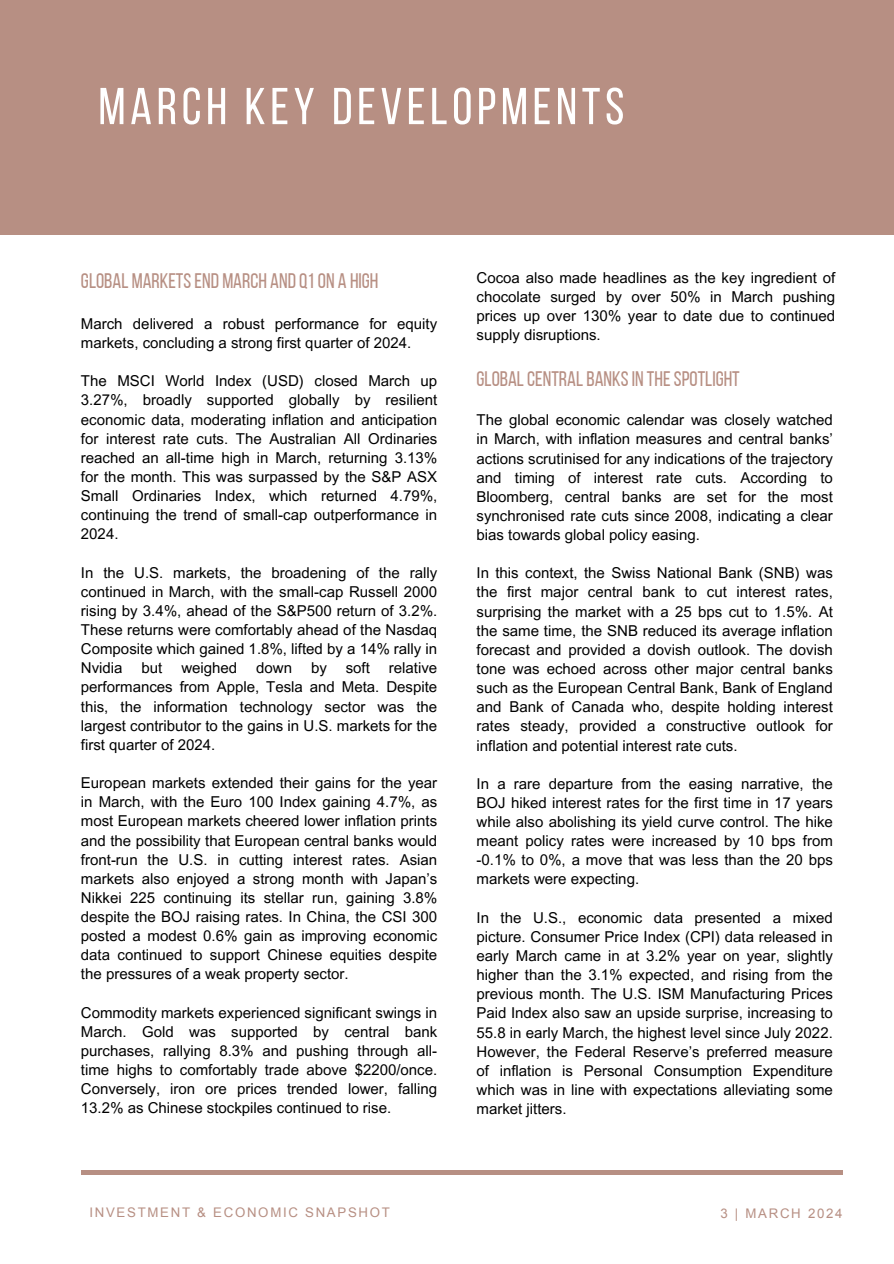
<style>
.page{position:relative;width:894px;height:1264px;background:#fff}
.page>*{position:absolute;margin:0;border:0;box-sizing:border-box;transform-origin:0 0}
.t1{font:51.75px "Bebas Neue";letter-spacing:.09em;color:#fff}
.t2{font:21px "Bebas Neue";color:#b78f83}
.t3{font:15px/19.2px "Arial MT Pro";color:#000;text-align:justify}
.t4{font:13.2px "Arial";letter-spacing:.13em;color:#b78f83}
</style>
<div class="page">
<hr style="left:81px;top:1170px;width:760px;height:4px;background:#b78f83">
<div style="left:0;top:0;width:893px;height:234px;background:#b78f83"></div>
<h2 class="t1" style="left:98px;top:85px;width:527px">MARCH KEY DEVELOPMENTS</h2>
<p class="t2" style="left:81px;top:273px;width:299px">GLOBAL MARKETSEND MARCH ANDQ1ON A HIGH</p>
<h1 class="t3" style="left:81px;top:316px;width:358px">March delivered a robust performance for equity markets, concluding a strong first quarter of 2024.</h1>
<h2 class="t3" style="left:81px;top:373px;width:358px">The MSCI World Index (USD) closed March up 3.27%, broadly supported globally by resilient economic data, moderating inflation and anticipation for interest rate cuts. The Australian All Ordinaries reached an all-time high in March, returning 3.13% for the month. This was surpassed by the S&amp;P ASX Small Ordinaries Index, which returned 4.79%, continuing the trend of small-cap outperformance in 2024.</h2>
<h3 class="t3" style="left:81px;top:564px;width:358px">In the U.S. markets, the broadening of the rally continued in March, with the small-cap Russell 2000 rising by 3.4%, ahead of the S&amp;P500 return of 3.2%.<br>These returns were comfortably ahead of the Nasdaq Composite which gained 1.8%, lifted by a 14% rally in Nvidia</h3>
<h3 class="t3" style="left:141px;top:660px;width:22px">but</h3>
<h3 class="t3" style="left:181px;top:660px;width:57px">weighed</h3>
<h3 class="t3" style="left:256px;top:660px;width:37px">down</h3>
<h3 class="t3" style="left:311px;top:660px;width:17px">by</h3>
<h3 class="t3" style="left:345px;top:660px;width:26px">soft</h3>
<h3 class="t3" style="left:81px;top:660px;width:358px;text-indent:308px">relative performances from Apple, Tesla and Meta. Despite this, the information technology sector was the largest contributor to the gains in U.S. markets for the first quarter of 2024.</h3>
<h3 class="t3" style="left:81px;top:775px;width:358px">European markets extended their gains for the year in March, with the Euro 100 Index gaining 4.7%, as most European markets cheered lower inflation prints and the possibility that European central banks would front-run the U.S. in cutting interest rates. Asian markets also enjoyed a strong month with Japan’s Nikkei 225 continuing its stellar run, gaining 3.8% despite the BOJ raising rates. In China, the CSI 300 posted a modest 0.6% gain as improving economic data continued to support Chinese equities despite the pressures of a weak property sector.</h3>
<h3 class="t3" style="left:81px;top:1004px;width:358px">Commodity markets experienced significant swings in March. Gold was supported by central bank purchases, rallying 8.3% and pushing through all&shy;time highs to comfortably trade above $2200/once.<br>Conversely, iron ore prices trended lower, falling 13.2% as Chinese stockpiles continued to rise.</h3>
<h3 class="t3" style="left:476px;top:270px;width:360px">Cocoa also made headlines as the key ingredient of chocolate surged by over 50% in March pushing prices up over 130% year to date due to continued supply disruptions.</h3>
<h3 class="t2" style="left:476px;top:370px;width:265px">GLOBALCENTRALBANKSIN THESPOTLIGHT</h3>
<h3 class="t3" style="left:476px;top:412px;width:358px">The global economic calendar was closely watched in March, with inflation measures and central banks’ actions scrutinised for any indications of the trajectory and timing of interest rate cuts. According to Bloomberg, central banks are set for the most synchronised rate cuts since 2008, indicating a clear bias towards global policy easing.</h3>
<h3 class="t3" style="left:476px;top:565px;width:358px">In this context, the Swiss National Bank (SNB) was the first major central bank to cut interest rates, surprising the market with a 25 bps cut to 1.5%. At the same time, the SNB reduced its average inflation forecast and provided a dovish outlook. The dovish tone was echoed across other major central banks such as the European Central Bank, Bank of England and Bank of Canada who, despite holding interest rates steady, provided a constructive outlook for inflation and potential interest rate cuts.</h3>
<h3 class="t3" style="left:476px;top:775px;width:358px">In a rare departure from the easing narrative, the BOJ hiked interest rates for the first time in 17 years while also abolishing its yield curve control. The hike meant policy rates were increased by 10 bps from -0.1% to 0%, a move that was less than the 20 bps markets were expecting.</h3>
<p class="t3" style="left:476px;top:909px;width:358px">In the U.S., economic data presented a mixed picture. Consumer Price Index (CPI) data released in early March came in at 3.2% year on year, slightly higher than the 3.1% expected, and rising from the previous month. The U.S. ISM Manufacturing Prices Paid Index also saw an upside surprise, increasing to 55.8 in early March, the highest level since July 2022.<br>However, the Federal Reserve’s preferred measure of inflation is Personal Consumption Expenditure which was in line with expectations alleviating some market jitters.</p>
<h3 class="t4" style="left:89px;top:1204px;width:302px">INVESTMENT &amp; ECONOMIC SNAPSHOT</h3>
<h3 class="t4" style="left:720px;top:1205px;width:124px">3 | MARCH 2024</h3>
</div>
